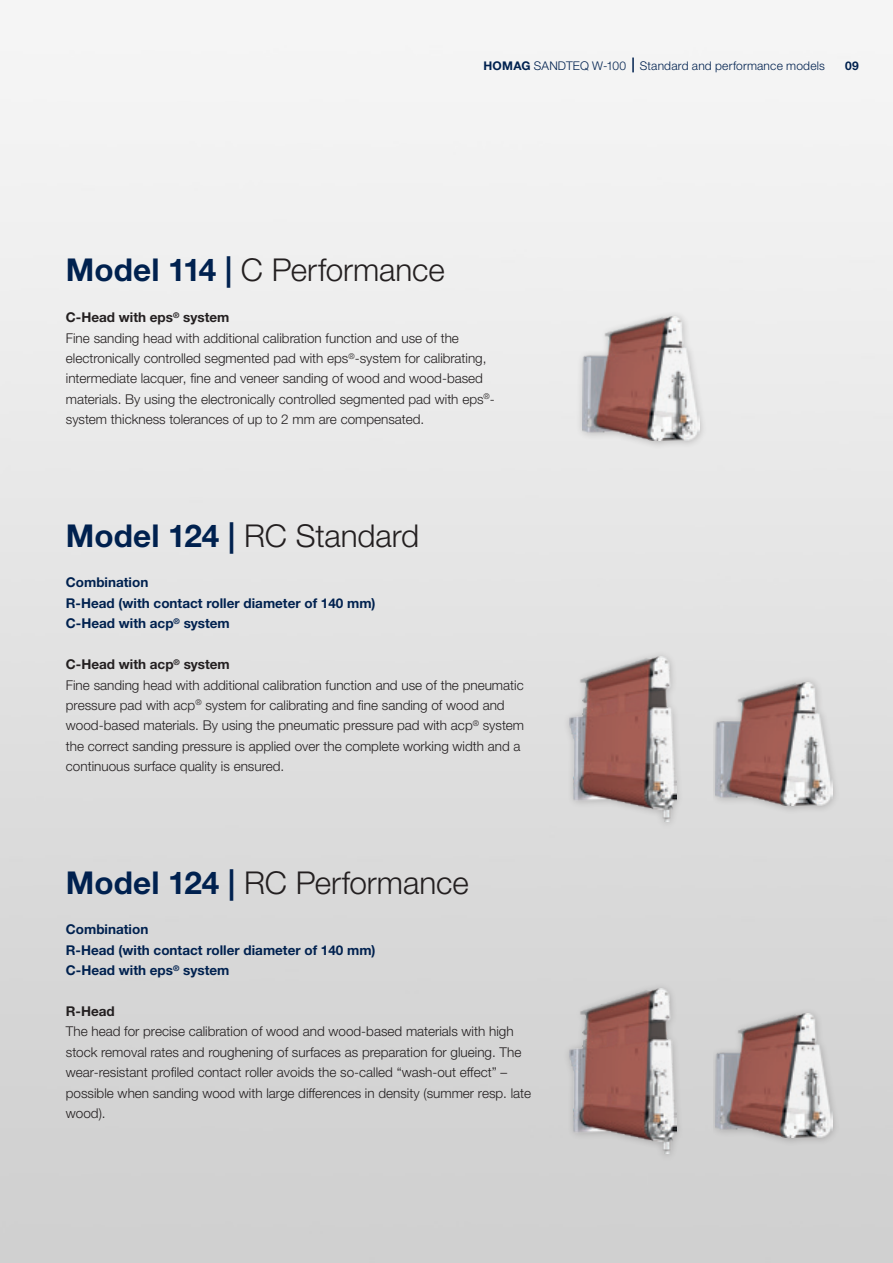
<style>
.page{position:relative;width:893px;height:1263px;background:#fff}
.page>*{position:absolute;margin:0;border:0;box-sizing:border-box;transform-origin:0 0}
._01_Headline_21pt_25{font:300 31.5px "Helvetica Neue LTW1 G";letter-spacing:-.005em;color:#231f20}
._08_Headline_Copy_9P{font:300 13.5px/20.4px "Helvetica Neue LTW1 G";color:#231f20}
._08_Headline_Copy_9P-2{font:700 13.5px/20.4px "Helvetica Neue LTW1 G";color:#00214f}
._08_Headline_Copy_9P-3{font:700 13.5px "Helvetica Neue LTW1 G";color:#231f20}
.Musterseiten_Rubrike{font:300 12px "Helvetica Neue LTW1 G";letter-spacing:.015em;color:#00214f}
.t1{font:700 12px "Helvetica Neue LTW1 G";color:#00214f}
.s1{font-weight:700}
.s2{font-weight:700;color:#00214f}
</style>
<div class="page">
<div style="left:714px;top:1007px;width:126px;height:139px;background:#231f20;opacity:.3"></div>
<img style="left:716px;top:1014px;width:117px;height:123px">
<div style="left:714px;top:675px;width:126px;height:139px;background:#231f20;opacity:.3"></div>
<img style="left:716px;top:682px;width:117px;height:124px">
<div style="left:562px;top:982px;width:122px;height:180px;background:#d3d3d3"></div>
<img style="left:569px;top:989px;width:107px;height:164px">
<div style="left:562px;top:650px;width:122px;height:180px;background:#ddd"></div>
<img style="left:569px;top:657px;width:107px;height:165px">
<div style="left:575px;top:310px;width:132px;height:139px;background:#231f20;opacity:.3"></div>
<img style="left:582px;top:317px;width:117px;height:124px">
<svg style="left:632px;top:58px;width:2px;height:14px"></svg>
<p class="Musterseiten_Rubrike" style="left:483px;top:58px;width:343px"><span class="s1">HOMAG</span> SANDTEQ W-100 Standard and performance models</p>
<p class="t1" style="left:845px;top:58px;width:15px">09</p>
<p class="_01_Headline_21pt_25" style="left:66px;top:251px;width:380px"><span class="s2">Model 114 |</span> C Performance</p>
<p class="_08_Headline_Copy_9P-3" style="left:66px;top:309px;width:165px">C-Head with eps<sup>®</sup> system</p>
<p class="_08_Headline_Copy_9P" style="left:66px;top:328px;width:430px">Fine sanding head with additional calibration function and use of the electronically controlled segmented pad with eps<sup>®</sup>-system for calibrating, intermediate lacquer, fine and veneer sanding of wood and wood-based materials. By using the electronically controlled segmented pad with eps<sup>®</sup>- system thickness tolerances of up to 2 mm are compensated.</p>
<p class="_01_Headline_21pt_25" style="left:66px;top:516px;width:355px"><span class="s2">Model 124 |</span> RC Standard</p>
<p class="_08_Headline_Copy_9P-2" style="left:66px;top:572px;width:311px">Combination<br>R-Head (with contact roller diameter of 140 mm)<br>C-Head with acp<sup>®</sup> system</p>
<p class="_08_Headline_Copy_9P-3" style="left:66px;top:656px;width:165px">C-Head with acp<sup>®</sup> system</p>
<p class="_08_Headline_Copy_9P" style="left:66px;top:674px;width:460px">Fine sanding head with additional calibration function and use of the pneumatic pressure pad with acp<sup>®</sup> system for calibrating and fine sanding of wood and wood-based materials. By using the pneumatic pressure pad with acp<sup>®</sup> system the correct sanding pressure is applied over the complete working width and a continuous surface quality is ensured.</p>
<p class="_01_Headline_21pt_25" style="left:66px;top:863px;width:404px"><span class="s2">Model 124 |</span> RC Performance</p>
<p class="_08_Headline_Copy_9P-2" style="left:66px;top:919px;width:311px">Combination<br>R-Head (with contact roller diameter of 140 mm)<br>C-Head with eps<sup>®</sup> system</p>
<p class="_08_Headline_Copy_9P-3" style="left:66px;top:1003px;width:50px">R-Head</p>
<p class="_08_Headline_Copy_9P" style="left:66px;top:1021px;width:467px">The head for precise calibration of wood and wood-based materials with high stock removal rates and roughening of surfaces as preparation for glueing. The wear-resistant profiled contact roller avoids the so-called “wash-out effect” – possible when sanding wood with large differences in density (summer resp. late wood).</p>
</div>
